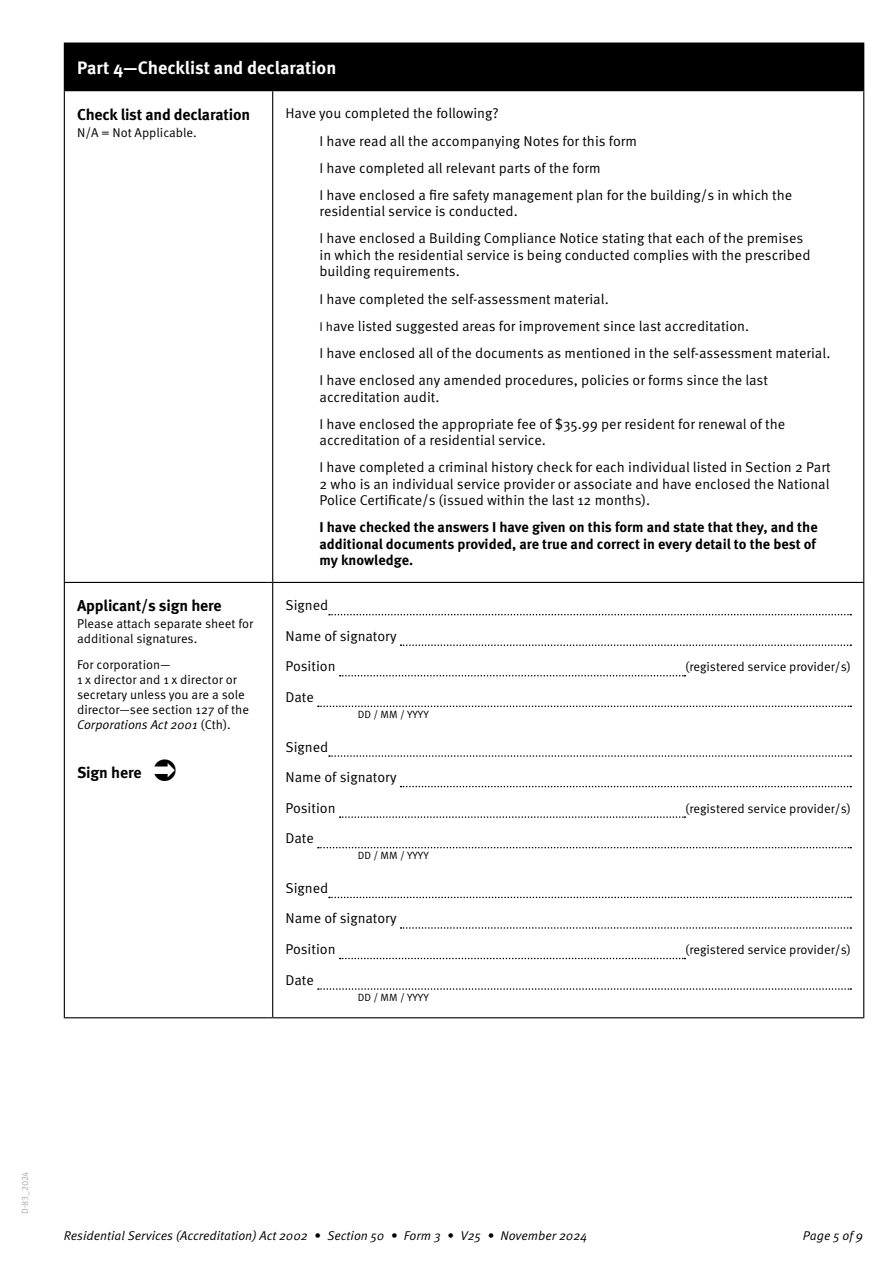
<style>
.page{position:relative;width:893px;height:1263px;background:#fff}
.page>*{position:absolute;margin:0;border:0;box-sizing:border-box;transform-origin:0 0}
.t1{font:700 18px "Meta Pro";color:#fff}
.t2{font:700 15.75px "Meta Pro";letter-spacing:-.01em;color:#000}
.t3{font:14.25px/27.2px "Meta Pro Norm";color:#000}
.t4{font:700 14.25px/16.5px "Meta Pro";color:#000}
.t5{font:12.75px/15px "Meta Pro Norm";color:#000}
.t6{font:12.75px "Meta Pro Norm Ita";color:#000}
.t7{font:10.5px "Meta Pro Norm";color:#000}
.t8{font:9px "Meta Pro Norm";letter-spacing:-.015em;color:#a7a9ac}
.s1{font-size:12.75px}
.s2{font-family:"Meta Pro Norm"}
</style>
<div class="page">
<div style="left:64px;top:43px;width:800px;height:48px;background:#000"></div>
<hr style="left:64px;top:91px;width:1px;height:491px;background:#000">
<hr style="left:64px;top:583px;width:1px;height:434px;background:#000">
<hr style="left:272px;top:583px;width:1px;height:434px;background:#000">
<hr style="left:863px;top:583px;width:1px;height:434px;background:#000">
<hr style="left:272px;top:91px;width:1px;height:491px;background:#000">
<hr style="left:863px;top:91px;width:1px;height:491px;background:#000">
<hr style="left:64px;top:1017px;width:204px;height:1px;background:#000">
<hr style="left:273px;top:1017px;width:591px;height:1px;background:#000">
<hr style="left:64px;top:582px;width:204px;height:1px;background:#000">
<hr style="left:273px;top:582px;width:591px;height:1px;background:#000">
<svg style="left:329px;top:614px;width:522px;height:1px"></svg>
<svg style="left:401px;top:644px;width:450px;height:2px"></svg>
<svg style="left:340px;top:675px;width:345px;height:1px"></svg>
<svg style="left:318px;top:705px;width:533px;height:2px"></svg>
<svg style="left:329px;top:755px;width:522px;height:2px"></svg>
<svg style="left:401px;top:786px;width:450px;height:1px"></svg>
<svg style="left:340px;top:816px;width:345px;height:2px"></svg>
<svg style="left:318px;top:847px;width:533px;height:1px"></svg>
<svg style="left:329px;top:897px;width:522px;height:1px"></svg>
<svg style="left:401px;top:927px;width:450px;height:2px"></svg>
<svg style="left:340px;top:958px;width:345px;height:1px"></svg>
<svg style="left:318px;top:988px;width:533px;height:2px"></svg>
<p class="t1" style="left:77px;top:53px;width:261px">Part 4—Checklist and declaration</p>
<p class="t2" style="left:77px;top:102px;width:175px">Check list and declaration</p>
<p class="t5" style="left:77px;top:124px;width:121px">N/A = Not Applicable.</p>
<p class="t3" style="left:319px;top:99px;width:474px;text-indent:-34px">Have you completed the following?<br>I have read all the accompanying Notes for this form<br>I have completed all relevant parts of the form<br>I have enclosed a fire safety management plan for the building/s in which the</p>
<p class="t3" style="left:319px;top:197px;width:485px">residential service is conducted.<br>I have enclosed a Building Compliance Notice stating that each of the premises</p>
<p class="t3" style="left:319px;top:246px;width:492px;line-height:16.5px">in which the residential service is being conducted complies with the prescribed building requirements.</p>
<p class="t3" style="left:319px;top:284px;width:512px">I have completed the self-assessment material.<br><span class="s1">I h</span>ave listed suggested areas for improvement since last accreditation.<br>I have enclosed all of the documents as mentioned in the self-assessment material.<br>I have enclosed any amended procedures, policies or forms since the last</p>
<p class="t3" style="left:319px;top:382px;width:467px">accreditation audit.<br>I have enclosed the appropriate fee of $35.99 per resident for renewal of the</p>
<p class="t3" style="left:319px;top:426px;width:513px">accreditation of a residential service.<br>I have completed a criminal history check for each individual listed in Section 2 Part</p>
<p class="t3" style="left:319px;top:475px;width:511px;line-height:16.5px">2 who is an individual service provider or associate and have enclosed the National<br>Police Certificate/s (issued within the last 12 months).</p>
<p class="t4" style="left:319px;top:518px;width:500px">I have checked the answers I have given on this form and state that they, and the additional documents provided, are true and correct in every detail to the best of my knowledge.</p>
<p class="t2" style="left:77px;top:593px;width:146px">Applicant/s sign here</p>
<p class="t5" style="left:77px;top:616px;width:178px">Please attach separate sheet for additional signatures.</p>
<p class="t5" style="left:77px;top:656px;width:173px">For corporation—<br>1 x director and 1 x director or secretary unless you are a sole director—see section 127 of the</p>
<p class="t6" style="left:77px;top:715px;width:155px">Corporations Act 2001 <span class="s2">(Cth).</span></p>
<p class="t2" style="left:77px;top:760px;width:66px">Sign here</p>
<p class="t3" style="left:285px;top:589px;width:113px;line-height:30.6px">Signed<br>Name of signatory<br>Position</p>
<p class="t3" style="left:285px;top:682px;width:30px">Date</p>
<p class="t7" style="left:358px;top:706px;width:73px">DD / MM / YYYY</p>
<p class="t3" style="left:285px;top:730px;width:113px;line-height:30.6px">Signed<br>Name of signatory<br>Position</p>
<p class="t3" style="left:285px;top:824px;width:30px">Date</p>
<p class="t7" style="left:358px;top:848px;width:73px">DD / MM / YYYY</p>
<p class="t3" style="left:285px;top:872px;width:113px;line-height:30.6px">Signed<br>Name of signatory<br>Position</p>
<p class="t3" style="left:285px;top:965px;width:30px">Date</p>
<p class="t7" style="left:358px;top:989px;width:73px">DD / MM / YYYY</p>
<p class="t5" style="left:685px;top:658px;width:167px">(registered service provider/s)</p>
<p class="t5" style="left:685px;top:800px;width:167px">(registered service provider/s)</p>
<p class="t5" style="left:685px;top:941px;width:167px">(registered service provider/s)</p>
<p class="t8" style="left:18px;top:1214px;width:44px;rotate:-90deg">D-83_2024</p>
<p class="t6" style="left:64px;top:1225px;width:525px">Residential Services (Accreditation) Act 2002 • Section 50 • Form 3 • V25 • November 2024</p>
<p class="t6" style="left:803px;top:1225px;width:62px">Page 5 of 9</p>
</div>
